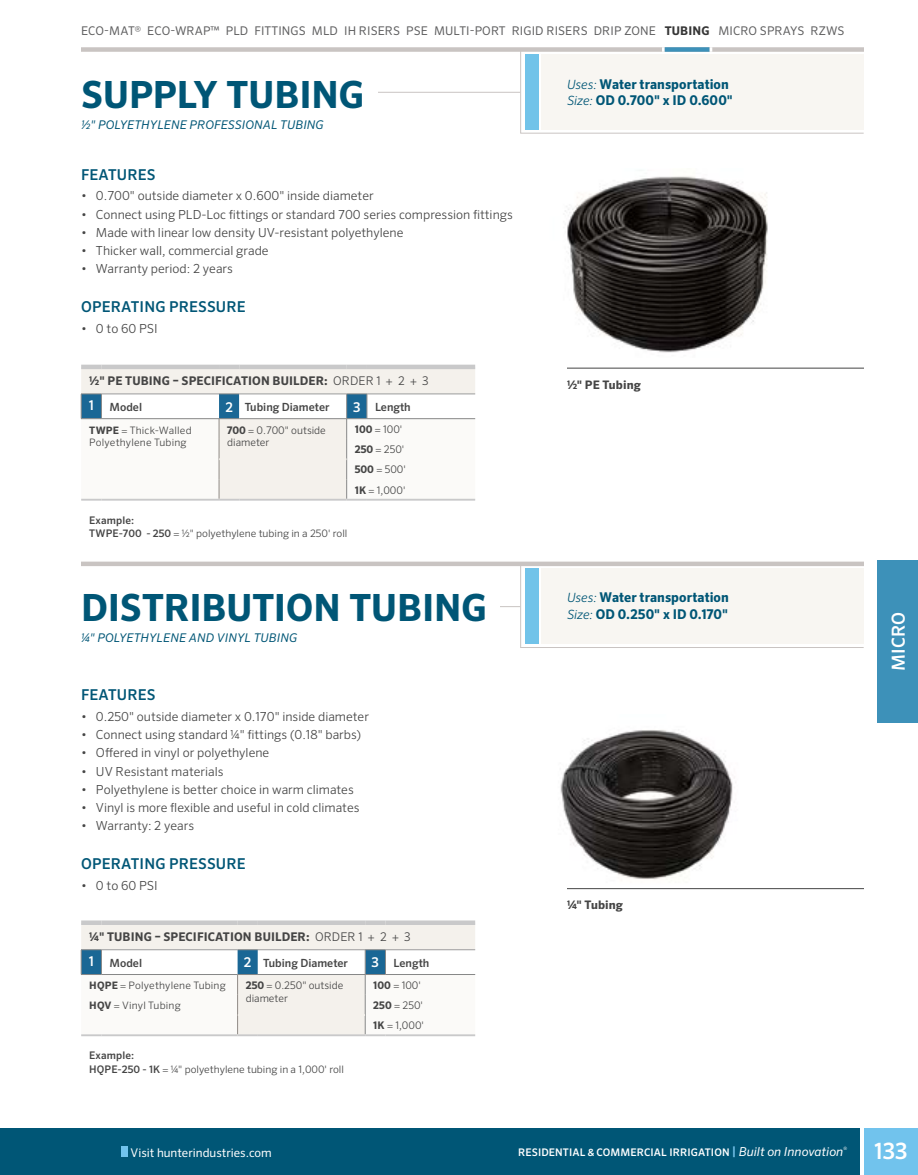
<style>
.page{position:relative;width:918px;height:1175px;background:#fff}
.page>*{position:absolute;margin:0;border:0;box-sizing:border-box;transform-origin:0 0}
.t1{font:700 37.5px "Sero Pro";letter-spacing:-.005em;color:#005676}
.t2{font:500 22.5px "Sero Pro";color:#fff}
.t3{font:500 18px "Sero Pro";letter-spacing:.01em;color:#fff}
.t4{font:500 15px "Sero Pro";letter-spacing:.01em;color:#005676}
.t5{font:700 13.5px/16.5px "Sero Pro";letter-spacing:.01em;color:#005676}
.t6{font:300 12.45px "Sero Pro";color:#454545}
.t7{font:12px "Sero Pro";letter-spacing:.01em;color:#5e5e5f}
.t8{font:700 12px "Sero Pro";letter-spacing:.01em;color:#454545}
.t9{font:italic 12px "Sero Pro";letter-spacing:.01em;color:#005676}
.t10{font:12px "Sero Pro";color:#fff}
.t11{font:700 11.7px "Sero Pro";letter-spacing:.01em;color:#454545}
.t12{font:500 11.25px "Sero Pro";color:#454545}
.t13{font:300 10.5px/20.2px "Sero Pro";color:#454545}
.t14{font:500 10.5px "Sero Pro";letter-spacing:.01em;color:#fff}
.t15{font:500 10.5px "Sero Pro";letter-spacing:.015em;color:#454545}
.t16{font:300 10.35px/12.6px "Sero Pro";color:#454545}
.s1{font-weight:700;color:#363636}
.s2{font-weight:300}
.s3{font-size:13.5px;color:#fff}
.s4{font-weight:700}
.s5{font-weight:500;font-size:10.5px}
.s6{font-weight:500}
.s7{font-weight:300;font-style:italic;font-size:12.75px}
.s8{font-size:12px;color:#7ac6ee}
.s9{font-weight:400;font-style:italic;font-size:12.3px}
</style>
<div class="page">
<div style="left:878px;top:560px;width:40px;height:162px;background:#3d91b9"></div>
<div style="left:81px;top:47px;width:783px;height:5px;background:#c9c4c2"></div>
<hr style="left:81px;top:92px;width:439px;height:1px;background:#c9c4c2">
<div style="left:0;top:1127px;width:860px;height:47px;background:#005676"></div>
<div style="left:864px;top:1127px;width:54px;height:47px;background:#71c3ed"></div>
<div style="left:122px;top:1146px;width:6px;height:10px;background:#71c3ed"></div>
<div style="left:81px;top:561px;width:783px;height:5px;background:#c9c4c2"></div>
<hr style="left:81px;top:606px;width:439px;height:1px;background:#c9c4c2">
<svg style="left:520px;top:566px;width:344px;height:82px"></svg>
<div style="left:525px;top:568px;width:13px;height:76px;background:#71c3e9"></div>
<img style="left:560px;top:730px;width:176px;height:150px">
<img style="left:565px;top:176px;width:203px;height:177px">
<div style="left:81px;top:68px;width:297px;height:40px;background:#fff"></div>
<hr style="left:567px;top:368px;width:297px;height:1px;background:#454545">
<hr style="left:567px;top:888px;width:297px;height:1px;background:#454545">
<div style="left:81px;top:580px;width:419px;height:41px;background:#fff"></div>
<svg style="left:520px;top:47px;width:344px;height:87px"></svg>
<div style="left:81px;top:369px;width:394px;height:24px;background:#f4f1ec"></div>
<div style="left:81px;top:364px;width:20px;height:5px;background:#c9c9ca"></div>
<div style="left:101px;top:364px;width:118px;height:5px;background:#c9c9ca"></div>
<div style="left:219px;top:364px;width:20px;height:5px;background:#c9c9ca"></div>
<div style="left:239px;top:364px;width:108px;height:5px;background:#c9c9ca"></div>
<div style="left:347px;top:364px;width:20px;height:5px;background:#c9c9ca"></div>
<div style="left:367px;top:364px;width:108px;height:5px;background:#c9c9ca"></div>
<svg style="left:81px;top:393px;width:394px;height:107px"></svg>
<hr style="left:219px;top:458px;width:20px;height:2px;background:#f4f1ec">
<hr style="left:239px;top:458px;width:107px;height:2px;background:#f4f1ec">
<div style="left:81px;top:925px;width:394px;height:24px;background:#f4f1ec"></div>
<div style="left:81px;top:920px;width:20px;height:5px;background:#c9c9ca"></div>
<div style="left:101px;top:920px;width:137px;height:5px;background:#c9c9ca"></div>
<div style="left:238px;top:920px;width:20px;height:5px;background:#c9c9ca"></div>
<div style="left:258px;top:920px;width:107px;height:5px;background:#c9c9ca"></div>
<div style="left:365px;top:920px;width:20px;height:5px;background:#c9c9ca"></div>
<div style="left:385px;top:920px;width:90px;height:5px;background:#c9c9ca"></div>
<hr style="left:81px;top:1034px;width:20px;height:2px;background:#c9c9ca">
<hr style="left:101px;top:1034px;width:137px;height:2px;background:#c9c9ca">
<hr style="left:238px;top:1034px;width:20px;height:2px;background:#c9c9ca">
<hr style="left:258px;top:1034px;width:107px;height:2px;background:#c9c9ca">
<hr style="left:365px;top:1034px;width:20px;height:2px;background:#c9c9ca">
<hr style="left:385px;top:1034px;width:90px;height:2px;background:#c9c9ca">
<svg style="left:81px;top:949px;width:394px;height:86px"></svg>
<hr style="left:238px;top:1014px;width:20px;height:2px;background:#f4f1ec">
<hr style="left:258px;top:1014px;width:107px;height:2px;background:#f4f1ec">
<p class="t7" style="left:81px;top:23px;width:765px">ECO-MAT® ECO-WRAP™ PLD FITTINGS MLD IH RISERS PSE MULTI-PORT RIGID RISERS DRIP ZONE <span class="s1">TUBING</span> MICRO SPRAYS RZWS</p>
<h1 class="t1" style="left:81px;top:72px;width:285px">SUPPLY TUBING</h1>
<p class="t9" style="left:81px;top:118px;width:244px">½" POLYETHYLENE PROFESSIONAL TUBING</p>
<p class="t4" style="left:81px;top:166px;width:76px">FEATURES</p>
<p class="t6" style="left:81px;top:188px;width:294px">• 0.700" outside diameter x 0.600" inside diameter</p>
<p class="t6" style="left:81px;top:207px;width:433px">• Connect using PLD-Loc fittings or standard 700 series compression fittings</p>
<p class="t6" style="left:81px;top:225px;width:324px">• Made with linear low density UV-resistant polyethylene</p>
<p class="t6" style="left:81px;top:243px;width:189px">• Thicker wall, commercial grade</p>
<p class="t6" style="left:81px;top:261px;width:153px">• Warranty period: 2 years</p>
<p class="t4" style="left:81px;top:298px;width:166px">OPERATING PRESSURE</p>
<p class="t6" style="left:81px;top:321px;width:78px">• 0 to 60 PSI</p>
<p class="t8" style="left:89px;top:373px;width:341px">½" PE TUBING – SPECIFICATION BUILDER: <span class="s2">ORDER 1 + 2 + 3</span></p>
<p class="t12" style="left:89px;top:400px;width:55px"><span class="s3">1</span> Model</p>
<p class="t12" style="left:225px;top:400px;width:106px"><span class="s3">2</span> Tubing Diameter</p>
<p class="t12" style="left:353px;top:400px;width:59px"><span class="s3">3</span> Length</p>
<p class="t16" style="left:89px;top:423px;width:104px"><span class="s4">TWPE</span> = Thick-Walled<br>Polyethylene Tubing</p>
<p class="t13" style="left:227px;top:423px;width:100px;line-height:12.6px"><span class="s4">700</span> = 0.700" outside diameter</p>
<p class="t13" style="left:355px;top:419px;width:53px"><span class="s4">100</span> = 100'<br><span class="s4">250</span> = 250'<br><span class="s4">500</span> = 500'<br><span class="s4">1K</span> = 1,000'</p>
<p class="t15" style="left:89px;top:514px;width:47px">Example:</p>
<p class="t16" style="left:89px;top:527px;width:260px"><span class="s5">TWPE</span><span class="s6">-700 - 250</span> = ½" polyethylene tubing in a 250' roll</p>
<h1 class="t1" style="left:81px;top:585px;width:408px">DISTRIBUTION TUBING</h1>
<p class="t9" style="left:81px;top:631px;width:218px">¼" POLYETHYLENE AND VINYL TUBING</p>
<p class="t4" style="left:81px;top:686px;width:76px">FEATURES</p>
<p class="t6" style="left:81px;top:709px;width:290px">• 0.250" outside diameter x 0.170" inside diameter</p>
<p class="t6" style="left:81px;top:727px;width:282px">• Connect using standard ¼" fittings (0.18" barbs)</p>
<p class="t6" style="left:81px;top:745px;width:190px">• Offered in vinyl or polyethylene</p>
<p class="t6" style="left:81px;top:763px;width:144px">• UV Resistant materials</p>
<p class="t6" style="left:81px;top:782px;width:274px">• Polyethylene is better choice in warm climates</p>
<p class="t6" style="left:81px;top:800px;width:280px">• Vinyl is more flexible and useful in cold climates</p>
<p class="t6" style="left:81px;top:818px;width:115px">• Warranty: 2 years</p>
<p class="t4" style="left:81px;top:855px;width:166px">OPERATING PRESSURE</p>
<p class="t6" style="left:81px;top:878px;width:78px">• 0 to 60 PSI</p>
<p class="t8" style="left:89px;top:929px;width:323px">¼" TUBING – SPECIFICATION BUILDER: <span class="s2">ORDER 1 + 2 + 3</span></p>
<p class="t12" style="left:89px;top:955px;width:55px"><span class="s3">1</span> Model</p>
<p class="t12" style="left:244px;top:955px;width:106px"><span class="s3">2</span> Tubing Diameter</p>
<p class="t12" style="left:372px;top:955px;width:59px"><span class="s3">3</span> Length</p>
<p class="t16" style="left:89px;top:978px;width:138px"><span class="s4">HQPE</span> = Polyethylene Tubing</p>
<p class="t13" style="left:246px;top:979px;width:99px;line-height:12.6px"><span class="s4">250</span> = 0.250" outside diameter</p>
<p class="t13" style="left:373px;top:974px;width:49px"><span class="s4">100</span> = 100'</p>
<p class="t16" style="left:89px;top:999px;width:93px"><span class="s4">HQV</span> = Vinyl Tubing</p>
<p class="t13" style="left:373px;top:995px;width:52px"><span class="s4">250</span> = 250'<br><span class="s4">1K</span> = 1,000'</p>
<p class="t15" style="left:89px;top:1049px;width:47px">Example:</p>
<p class="t16" style="left:89px;top:1062px;width:256px"><span class="s5">HQPE</span><span class="s6">-250 - 1K</span> = ¼" polyethylene tubing in a 1,000' roll</p>
<p class="t5" style="left:567px;top:76px;width:167px"><span class="s7">Uses:</span> Water transportation<br><span class="s7">Size:</span> OD 0.700" x ID 0.600"</p>
<p class="t11" style="left:567px;top:377px;width:75px">½" PE Tubing</p>
<p class="t5" style="left:567px;top:589px;width:163px"><span class="s7">Uses:</span> Water transportation<br><span class="s7">Size:</span> OD 0.250" x ID 0.170"</p>
<p class="t11" style="left:567px;top:897px;width:58px">¼" Tubing</p>
<h3 class="t3" style="left:888px;top:671px;width:61px;rotate:-90deg">MICRO</h3>
<p class="t10" style="left:131px;top:1145px;width:143px">Visit hunterindustries.com</p>
<p class="t14" style="left:518px;top:1146px;width:330px">RESIDENTIAL &amp; COMMERCIAL IRRIGATION <span class="s8">|</span> <span class="s9">Built on Innovation</span><sup>®</sup></p>
<h2 class="t2" style="left:874px;top:1137px;width:35px">133</h2>
</div>
